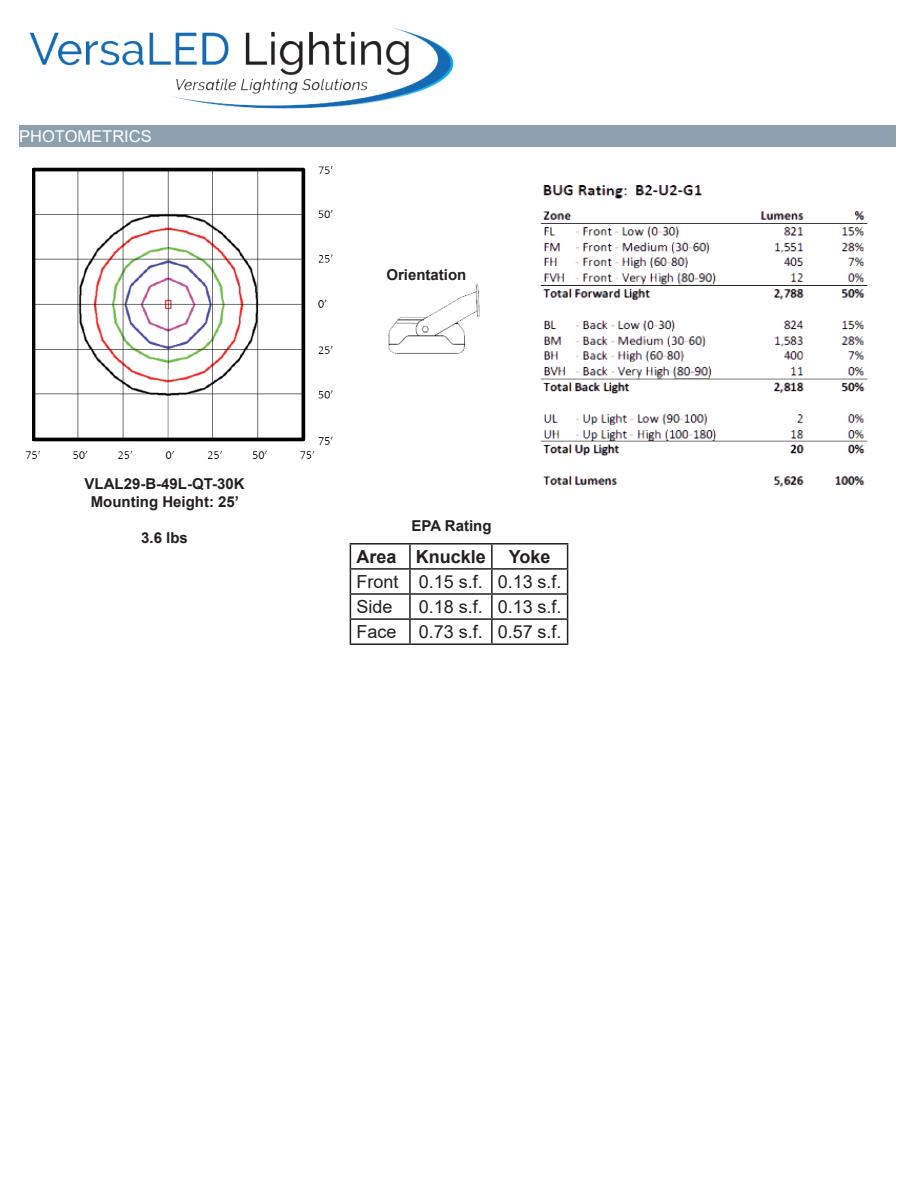
<style>
.page{position:relative;width:918px;height:1188px;background:#fff}
.page>*{position:absolute;margin:0;border:0;box-sizing:border-box;transform-origin:0 0}
.t1{font:18px "Arial";color:#231f20}
.t2{font:700 18px "Arial";color:#231f20}
.t3{font:16.35px "Arial";color:#fff}
.t4{font:700 15px "Arial";color:#231f20}
</style>
<div class="page">
<img style="left:29px;top:27px;width:425px;height:82px">
<div style="left:19px;top:125px;width:877px;height:22px;background:#8ca1ad"></div>
<img style="left:388px;top:284px;width:92px;height:70px">
<hr style="left:350px;top:543px;width:60px;height:2px;background:#231f20">
<hr style="left:410px;top:543px;width:82px;height:2px;background:#231f20">
<hr style="left:409px;top:545px;width:2px;height:23px;background:#231f20">
<hr style="left:492px;top:543px;width:76px;height:2px;background:#231f20">
<hr style="left:491px;top:545px;width:2px;height:23px;background:#231f20">
<hr style="left:350px;top:568px;width:60px;height:2px;background:#231f20">
<hr style="left:410px;top:568px;width:82px;height:2px;background:#231f20">
<hr style="left:409px;top:570px;width:2px;height:23px;background:#231f20">
<hr style="left:492px;top:568px;width:76px;height:2px;background:#231f20">
<hr style="left:491px;top:570px;width:2px;height:23px;background:#231f20">
<hr style="left:350px;top:593px;width:60px;height:2px;background:#231f20">
<hr style="left:410px;top:593px;width:82px;height:2px;background:#231f20">
<hr style="left:409px;top:595px;width:2px;height:23px;background:#231f20">
<hr style="left:492px;top:593px;width:76px;height:2px;background:#231f20">
<hr style="left:491px;top:595px;width:2px;height:23px;background:#231f20">
<hr style="left:350px;top:618px;width:60px;height:2px;background:#231f20">
<svg style="left:350px;top:545px;width:1px;height:98px"></svg>
<hr style="left:410px;top:618px;width:82px;height:2px;background:#231f20">
<hr style="left:409px;top:620px;width:2px;height:23px;background:#231f20">
<hr style="left:492px;top:618px;width:76px;height:2px;background:#231f20">
<hr style="left:491px;top:620px;width:2px;height:23px;background:#231f20">
<svg style="left:567px;top:545px;width:1px;height:98px"></svg>
<hr style="left:350px;top:643px;width:60px;height:2px;background:#231f20">
<hr style="left:410px;top:643px;width:82px;height:2px;background:#231f20">
<hr style="left:492px;top:643px;width:76px;height:2px;background:#231f20">
<img style="left:25px;top:166px;width:308px;height:293px">
<img style="left:540px;top:185px;width:328px;height:302px">
<p class="t3" style="left:19px;top:125px;width:134px">PHOTOMETRICS</p>
<p class="t4" style="left:85px;top:473px;width:162px">VLAL29-B-49L-QT-30K</p>
<p class="t4" style="left:91px;top:491px;width:150px">Mounting Height: 25’</p>
<p class="t4" style="left:141px;top:527px;width:48px">3.6 lbs</p>
<p class="t4" style="left:386px;top:264px;width:82px">Orientation</p>
<p class="t4" style="left:411px;top:516px;width:82px">EPA Rating</p>
<p class="t2" style="left:356px;top:544px;width:42px">Area</p>
<p class="t2" style="left:416px;top:544px;width:71px">Knuckle</p>
<p class="t2" style="left:509px;top:544px;width:43px">Yoke</p>
<p class="t1" style="left:356px;top:569px;width:44px">Front</p>
<p class="t1" style="left:419px;top:569px;width:66px">0.15 s.f.</p>
<p class="t1" style="left:498px;top:569px;width:65px">0.13 s.f.</p>
<p class="t1" style="left:356px;top:594px;width:38px">Side</p>
<p class="t1" style="left:419px;top:594px;width:66px">0.18 s.f.</p>
<p class="t1" style="left:498px;top:594px;width:65px">0.13 s.f.</p>
<p class="t1" style="left:356px;top:620px;width:42px">Face</p>
<p class="t1" style="left:419px;top:620px;width:66px">0.73 s.f.</p>
<p class="t1" style="left:498px;top:620px;width:65px">0.57 s.f.</p>
</div>
